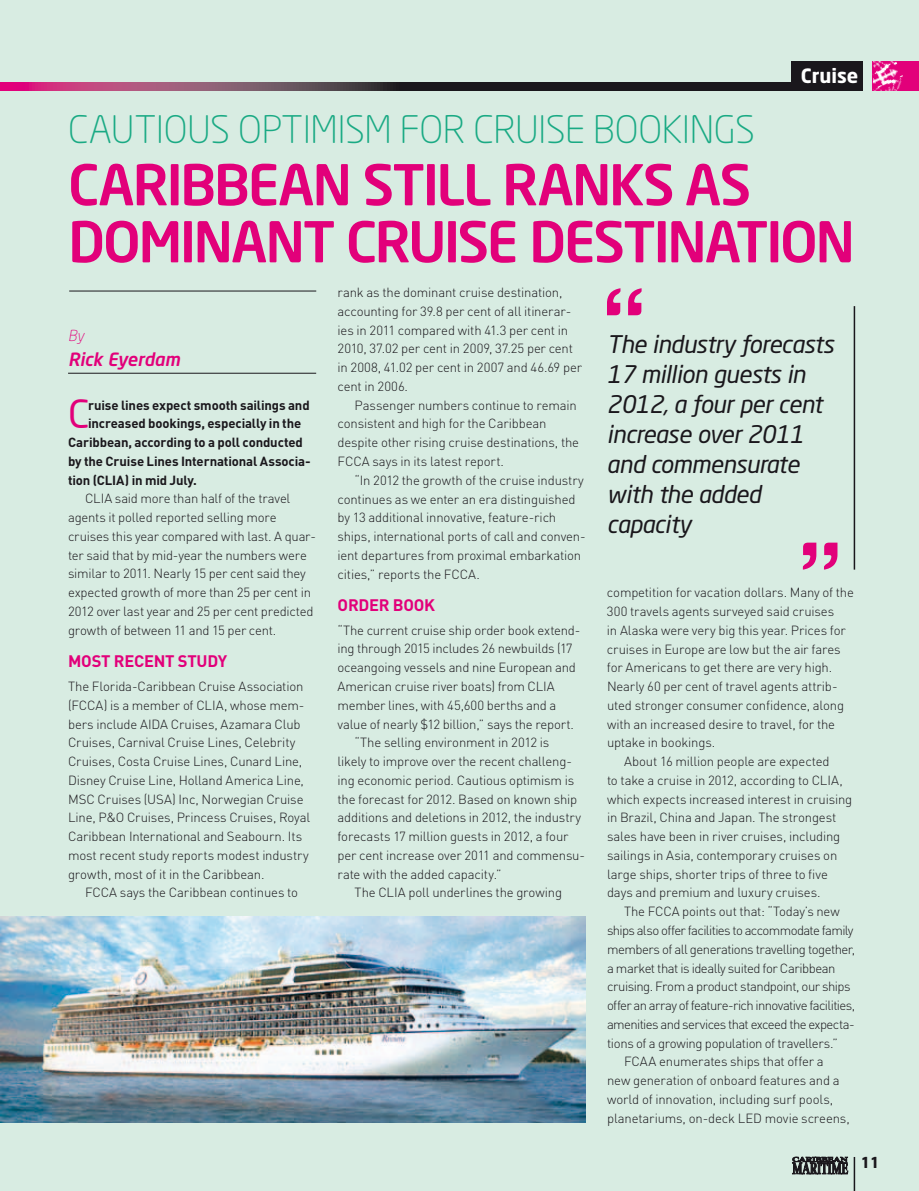
<style>
.page{position:relative;width:919px;height:1191px;background:#fff}
.page>*{position:absolute;margin:0;border:0;box-sizing:border-box;transform-origin:0 0}
.t1{font:500 55.5px/57px "Neo Sans Std";letter-spacing:-.035em;color:#e2007a}
.t2{font:38.4px "Neo Sans";color:#e2007a}
.t3{font:300 37.5px "Neo Sans Std";letter-spacing:-.01em;color:#1aaa84}
.t4{font:italic 24px/30px "Neo Sans Std";letter-spacing:-.02em;color:#1a171c}
.t5{font:700 19.5px "Neo Sans Std";color:#fff}
.t6{font:italic 500 18px "Neo Sans Std";letter-spacing:-.005em;color:#e2007a}
.t7{font:700 16.5px "DIN Pro";letter-spacing:-.015em;color:#e2007a}
.t8{font:700 15px "Neo Sans";color:#1a171c}
.t9{font:italic 300 15px "Neo Sans Std";color:#e2007a}
.t10{font:300 13.2px/18.8px "DIN Pro";letter-spacing:-.015em;color:#1a171c}
.t11{font:700 13.2px "DIN Pro";letter-spacing:-.01em;color:#1a171c}
.t12{font:300 13.2px "DIN Pro";letter-spacing:-.05em;color:#1a171c}
.t13{font:300 13.2px "DIN Pro";letter-spacing:-.04em;color:#1a171c}
</style>
<div class="page">
<div style="left:0;top:0;width:918px;height:1191px;background:#d8ece2"></div>
<hr style="left:853px;top:1157px;width:2px;height:34px;background:#1a171c">
<svg style="left:792px;top:1156px;width:56px;height:18px"></svg>
<div style="left:872px;top:61px;width:46px;height:30px;background:#e2007a"></div>
<img style="left:872px;top:61px;width:31px;height:30px">
<div style="left:791px;top:61px;width:71px;height:30px;background:#1a171c"></div>
<svg style="left:0;top:82px;width:791px;height:9px"></svg>
<img style="left:0;top:916px;width:585px;height:206px">
<hr style="left:853px;top:306px;width:2px;height:263px;background:#1a171c">
<svg style="left:802px;top:542px;width:35px;height:27px"></svg>
<svg style="left:607px;top:288px;width:34px;height:27px"></svg>
<hr style="left:69px;top:291px;width:247px;height:1px;background:#1a171c">
<hr style="left:68px;top:373px;width:248px;height:1px;background:#1a171c">
<h3 class="t3" style="left:68px;top:107px;width:688px">CAUTIOUS OPTIMISM FOR CRUISE BOOKINGS</h3>
<h3 class="t5" style="left:800px;top:64px;width:59px">Cruise</h3>
<h1 class="t1" style="left:68px;top:155px;width:788px">CARIBBEAN STILL RANKS AS<br>DOMINANT CRUISE DESTINATION</h1>
<p class="t9" style="left:68px;top:327px;width:18px">By</p>
<h3 class="t6" style="left:68px;top:348px;width:114px">Rick Eyerdam</h3>
<h2 class="t2" style="left:68px;top:391px;width:22px">C</h2>
<p class="t11" style="left:88px;top:396px;width:223px">ruise lines expect smooth sailings and</p>
<p class="t11" style="left:88px;top:414px;width:215px">increased bookings, especially in the</p>
<p class="t11" style="left:68px;top:433px;width:236px">Caribbean, according to a poll conducted</p>
<p class="t11" style="left:68px;top:452px;width:244px">by the Cruise Lines I nternational Associa-</p>
<p class="t11" style="left:68px;top:471px;width:130px">tion (CLIA) in mid July.</p>
<p class="t10" style="left:68px;top:489px;width:249px;text-indent:17px">CLIA said more than half of the travel agents it polled reported selling more cruises this year compared with last. A quar&shy;ter said that by mid-year the numbers were similar to 2011. Nearly 15 per cent said they expected growth of more than 25 per cent in 2012 over last year and 25 per cent predicted growth of between 11 and 15 per cent.</p>
<p class="t7" style="left:68px;top:650px;width:23px">MOSTR</p>
<p class="t7" style="left:124px;top:650px;width:40px">ECENTSTUD</p>
<p class="t7" style="left:218px;top:650px;width:11px">Y</p>
<p class="t10" style="left:68px;top:676px;width:244px">The Florida-Caribbean Cruise Association (FCCA) is a member of CLIA, whose mem&shy;bers include AIDA Cruises, Azamara Club Cruises, Carnival Cruise Lines, Celebrity Cruises, Costa Cruise Lines, Cunard Line, Disney Cruise Line, Holland America Line, MSC Cruises (USA) Inc, Norwegian Cruise Line, P&amp;O Cruises, Princess Cruises, Royal Caribbean International and Seabourn. Its most recent study reports modest industry growth, most of it in the Caribbean.</p>
<p class="t10" style="left:85px;top:882px;width:214px">FCCA says the Caribbean continues to</p>
<p class="t10" style="left:337px;top:282px;width:246px">rank as the dominant cruise destination, accounting for 39.8 per cent of all itinerar&shy;ies in 2011 compared with 41.3 per cent in 2010, 37.02 per cent in 2009, 37.25 per cent in 2008, 41.02 per cent in 2007 and 46.69 per cent in 2006.</p>
<p class="t10" style="left:337px;top:395px;width:243px;text-indent:17px">Passenger numbers continue to remain consistent and high for the Caribbean despite other rising cruise destinations, the FCCA says in its latest report.</p>
<p class="t10" style="left:337px;top:470px;width:250px;text-indent:17px">“In 2012 the growth of the cruise industry continues as we enter an era distinguished by 13 additional innovative, feature-rich ships, international ports of call and conven&shy;ient departures from proximal embarkation cities,” reports the FCCA.</p>
<p class="t7" style="left:337px;top:594px;width:99px">order book</p>
<p class="t10" style="left:337px;top:620px;width:244px">“The current cruise ship order book extend-</p>
<p class="t10" style="left:337px;top:639px;width:237px">ing through 2015 includes 26 newbuilds (17</p>
<p class="t10" style="left:337px;top:657px;width:240px">oceangoing vessels and nine European and</p>
<p class="t10" style="left:337px;top:676px;width:219px">American cruise river boats) from CLIA</p>
<p class="t10" style="left:337px;top:695px;width:220px">member lines, with 45,600 berths and a</p>
<p class="t10" style="left:337px;top:714px;width:238px">value of nearly $12 billion,” says the report.</p>
<p class="t10" style="left:354px;top:732px;width:196px">“The selling environment in 2012 is</p>
<p class="t10" style="left:337px;top:751px;width:236px">likely to improve over the recent challeng-</p>
<p class="t10" style="left:337px;top:770px;width:238px">ing economic period. Cautious optimism is</p>
<p class="t10" style="left:337px;top:789px;width:241px">the forecast for 2012. Based on known ship</p>
<p class="t10" style="left:337px;top:807px;width:245px">additions and deletions in 2012, the industry</p>
<p class="t10" style="left:337px;top:826px;width:232px">forecasts 17 million guests in 2012, a four</p>
<p class="t10" style="left:337px;top:845px;width:249px">per cent increase over 2011 and commensu-</p>
<p class="t10" style="left:337px;top:864px;width:166px">rate with the added capacity.”</p>
<p class="t10" style="left:354px;top:882px;width:209px">The CLIA poll underlines the growing</p>
<h3 class="t4" style="left:607px;top:328px;width:228px">The industry forecasts<br>17 million guests in<br>2012, a four per cent increase over 2011 and commensurate with the added capacity</h3>
<p class="t10" style="left:607px;top:582px;width:248px">competition for vacation dollars. Many of the</p>
<p class="t10" style="left:607px;top:601px;width:229px">300 travels agents surveyed said cruises</p>
<p class="t10" style="left:607px;top:620px;width:240px">in Alaska were very big this year. Prices for</p>
<p class="t10" style="left:607px;top:639px;width:235px">cruises in Europe are low but the air fares</p>
<p class="t10" style="left:607px;top:657px;width:227px">for Americans to get there are very high.</p>
<p class="t10" style="left:607px;top:676px;width:232px">Nearly 60 per cent of travel agents attrib-</p>
<p class="t10" style="left:607px;top:695px;width:239px">uted stronger consumer confidence, along</p>
<p class="t10" style="left:607px;top:714px;width:229px">with an increased desire to travel, for the</p>
<p class="t10" style="left:607px;top:732px;width:110px">uptake in bookings.</p>
<p class="t10" style="left:624px;top:751px;width:207px">About 16 million people are expected</p>
<p class="t10" style="left:607px;top:770px;width:237px">to take a cruise in 2012, according to CLIA,</p>
<p class="t10" style="left:607px;top:789px;width:247px">which expects increased interest in cruising</p>
<p class="t10" style="left:607px;top:807px;width:231px">in Brazil, China and Japan. The strongest</p>
<p class="t10" style="left:607px;top:826px;width:235px">sales have been in river cruises, including</p>
<p class="t10" style="left:607px;top:845px;width:232px">sailings in Asia, contemporary cruises on</p>
<p class="t10" style="left:607px;top:864px;width:222px">large ships, shorter trips of three to five</p>
<p class="t10" style="left:607px;top:882px;width:215px">days and premium and luxury cruises.</p>
<p class="t10" style="left:624px;top:901px;width:217px">The FCCA points out that: “Today’s new</p>
<p class="t12" style="left:607px;top:921px;width:248px">ships also offer facilities to accommodate family</p>
<p class="t13" style="left:607px;top:940px;width:249px">members of all generations travelling together,</p>
<p class="t13" style="left:607px;top:958px;width:230px">a market that is ideally suited for Caribbean</p>
<p class="t13" style="left:607px;top:977px;width:245px">cruising. From a product standpoint, our ships</p>
<p class="t12" style="left:607px;top:996px;width:250px">offer an array of feature-rich innovative facilities,</p>
<p class="t12" style="left:607px;top:1015px;width:249px">amenities and services that exceed the expecta-</p>
<p class="t10" style="left:607px;top:1032px;width:232px">tions of a growing population of travellers.”</p>
<p class="t10" style="left:624px;top:1051px;width:201px">FCAA enumerates ships that offer a</p>
<p class="t10" style="left:607px;top:1070px;width:234px">new generation of onboard features and a</p>
<p class="t10" style="left:607px;top:1089px;width:227px">world of innovation, including surf pools,</p>
<p class="t10" style="left:607px;top:1108px;width:244px">planetariums, on-deck LED movie screens,</p>
<p class="t8" style="left:860px;top:1156px;width:20px">11</p>
</div>
